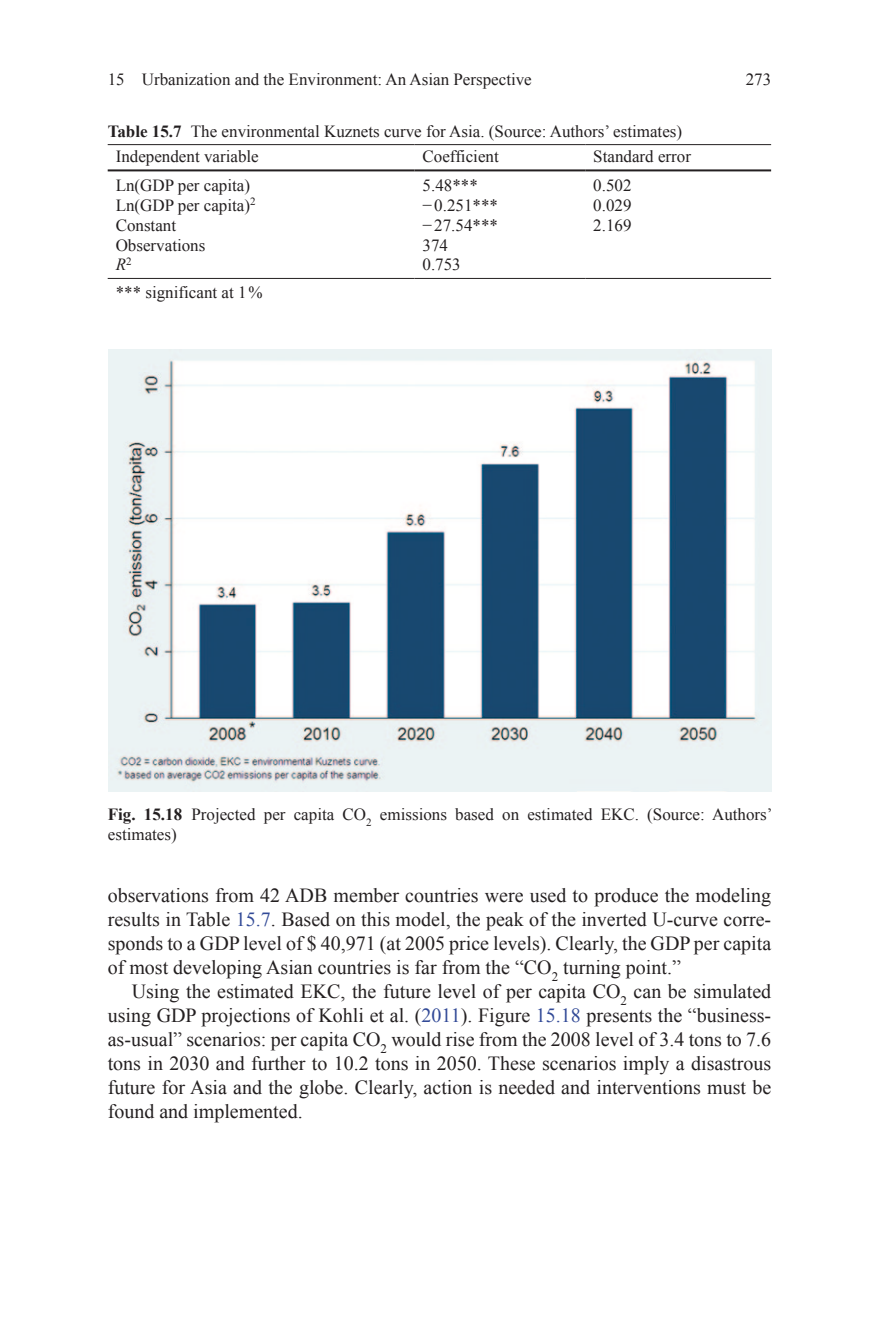
<style>
.page{position:relative;width:879px;height:1333px;background:#fff}
.page>*{position:absolute;margin:0;border:0;box-sizing:border-box;transform-origin:0 0}
.t1{font:20px/24px "Times New Roman";color:#231f20;text-align:justify}
.t2{font:17px/20px "Times New Roman";color:#231f20}
.t3{font:italic 17px "Times New Roman";color:#231f20}
.s1{font-weight:700}
.s2{color:#324a97}
</style>
<div class="page">
<img style="left:108px;top:349px;width:664px;height:442px">
<hr style="left:108px;top:144px;width:306px;height:1px;background:#231f20">
<hr style="left:108px;top:169px;width:306px;height:2px;background:#231f20">
<hr style="left:414px;top:144px;width:171px;height:1px;background:#231f20">
<hr style="left:414px;top:169px;width:171px;height:2px;background:#231f20">
<hr style="left:585px;top:144px;width:186px;height:1px;background:#231f20">
<hr style="left:585px;top:169px;width:186px;height:2px;background:#231f20">
<hr style="left:108px;top:278px;width:306px;height:1px;background:#231f20">
<hr style="left:414px;top:278px;width:171px;height:1px;background:#231f20">
<hr style="left:585px;top:278px;width:186px;height:1px;background:#231f20">
<p class="t2" style="left:108px;top:69px;width:425px">15 Urbanization and the Environment: An Asian Perspective</p>
<p class="t2" style="left:746px;top:69px;width:27px">273</p>
<p class="t2" style="left:116px;top:118px;width:568px;line-height:25.8px;text-indent:-8px"><span class="s1">Table 15.7</span> The environmental Kuznets curve for Asia. (Source: Authors’ estimates)<br>Independent variable</p>
<p class="t2" style="left:422px;top:146px;width:78px">Coefficient</p>
<p class="t2" style="left:593px;top:146px;width:99px">Standard error</p>
<p class="t2" style="left:116px;top:175px;width:136px">Ln(GDP per capita)</p>
<p class="t2" style="left:422px;top:175px;width:57px">5.48***</p>
<p class="t2" style="left:593px;top:175px;width:40px">0.502</p>
<p class="t2" style="left:116px;top:195px;width:141px">Ln(GDP per capita)<sup>2</sup></p>
<p class="t2" style="left:422px;top:195px;width:77px">−0.251***</p>
<p class="t2" style="left:593px;top:195px;width:40px">0.029</p>
<p class="t2" style="left:116px;top:215px;width:62px">Constant</p>
<p class="t2" style="left:422px;top:215px;width:77px">−27.54***</p>
<p class="t2" style="left:593px;top:215px;width:40px">2.169</p>
<p class="t2" style="left:116px;top:235px;width:91px">Observations</p>
<p class="t2" style="left:422px;top:235px;width:27px">374</p>
<p class="t3" style="left:116px;top:253px;width:17px">R<sup>2</sup></p>
<p class="t2" style="left:422px;top:254px;width:40px">0.753</p>
<p class="t2" style="left:116px;top:282px;width:149px">*** significant at 1%</p>
<p class="t2" style="left:108px;top:804px;width:666px"><span class="s1">Fig. 15.18</span> Projected per capita CO<sub>2</sub> emissions based on estimated EKC. (Source: Authors’ estimates)</p>
<p class="t1" style="left:108px;top:883px;width:665px">observations from 42 ADB member countries were used to produce the modeling results in Table <span class="s2">15.7</span>. Based on this model, the peak of the inverted U-curve corre&shy;sponds to a GDP level of $ 40,971 (at 2005 price levels). Clearly, the GDP per capita of most developing Asian countries is far from the “CO<sub>2</sub> turning point.”</p>
<p class="t1" style="left:108px;top:979px;width:665px;text-indent:24px">Using the estimated EKC, the future level of per capita CO<sub>2</sub> can be simulated using GDP projections of Kohli et al. (<span class="s2">2011</span>). Figure <span class="s2">15.18</span> presents the “business&shy;as-usual” scenarios: per capita CO<sub>2</sub> would rise from the 2008 level of 3.4 tons to 7.6 tons in 2030 and further to 10.2 tons in 2050. These scenarios imply a disastrous future for Asia and the globe. Clearly, action is needed and interventions must be found and implemented.</p>
</div>
